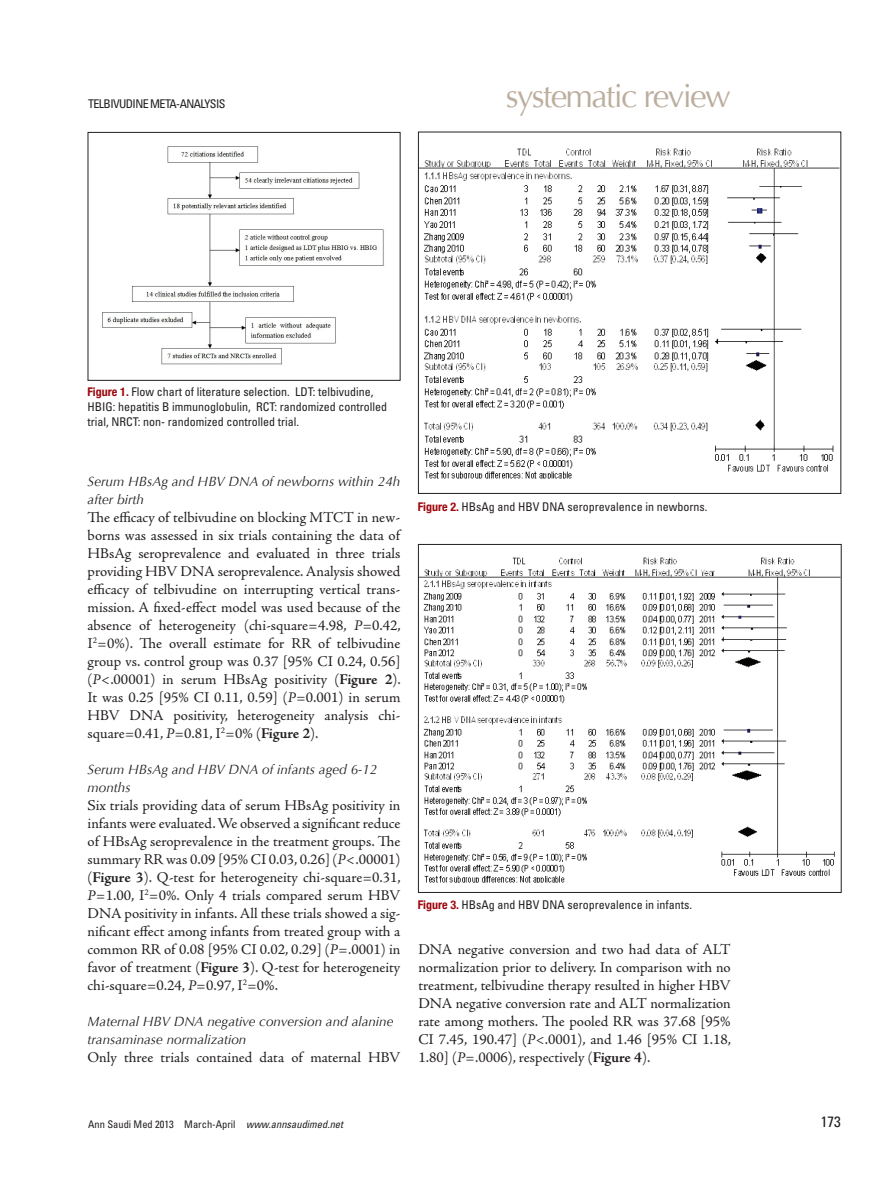
<style>
.page{position:relative;width:893px;height:1191px;background:#fff}
.page>*{position:absolute;margin:0;border:0;box-sizing:border-box;transform-origin:0 0}
.t1{font:33px "Optima";letter-spacing:-.05em;color:#bcae9e}
.t2{font:15px/18px "Adobe Jenson Pro";color:#231f20;text-align:justify}
.t3{font:condensed 15px "Univers LT Std";color:#231f20}
.t4{font:italic 13.5px/18px "Optima";color:#231f20}
.t5{font:condensed 12px/15px "Univers LT Std";color:#231f20}
.t6{font:condensed 12px "Univers LT Std";letter-spacing:-.05em;color:#231f20}
.t7{font:condensed 10.5px "Univers LT Std";color:#231f20}
.s1{font-family:"Helvetica Neue";font-weight:700;color:#9d070d}
.s2{font-style:italic}
.s3{font-weight:700}
</style>
<div class="page">
<img style="left:102px;top:146px;width:282px;height:219px">
<div style="left:88px;top:132px;width:312px;height:249px;border:1px solid #231f20"></div>
<img style="left:420px;top:146px;width:419px;height:333px">
<div style="left:418px;top:132px;width:423px;height:362px;border:1px solid #231f20"></div>
<img style="left:420px;top:557px;width:420px;height:326px">
<div style="left:418px;top:544px;width:424px;height:349px;border:1px solid #231f20"></div>
<p class="t6" style="left:88px;top:96px;width:137px">telbivudine m eta-analysis</p>
<h1 class="t1" style="left:506px;top:76px;width:226px">systematic review</h1>
<p class="t5" style="left:88px;top:384px;width:301px"><span class="s1">Figure 1.</span> Flow chart of literature selection. LDT: telbivudine,<br>HBI G: hepatitis B immunoglobulin, RCT: randomized controlled trial, N RCT: non- randomized controlled trial.</p>
<p class="t4" style="left:88px;top:473px;width:314px">Serum HBsAg and HBV DNA of newborns within 24h after birth</p>
<p class="t2" style="left:88px;top:509px;width:315px">The efficacy of telbivudine on blocking MTCT in new&shy;borns was assessed in six trials containing the data of HBsAg seroprevalence and evaluated in three trials providing HBV DNA seroprevalence. Analysis showed efficacy of telbivudine on interrupting vertical trans&shy;mission. A fixed-effect model was used because of the absence of heterogeneity (chi-square=4.98, <span class="s2">P</span>=0.42, I<sup>2</sup>=0%). The overall estimate for RR of telbivudine group vs. control group was 0.37 [95% CI 0.24, 0.56] (<span class="s2">P</span>&lt;.00001) in serum HBsAg positivity (<span class="s3">Figure 2</span>).<br>It was 0.25 [95% CI 0.11, 0.59] (<span class="s2">P</span>=0.001) in serum HBV DNA positivity, heterogeneity analysis chi&shy;square=0.41, <span class="s2">P</span>=0.81, I<sup>2</sup>=0% (<span class="s3">Figure 2</span>).</p>
<p class="t4" style="left:88px;top:761px;width:291px">Serum HBsAg and HBV DNA of infants aged 6-12 months</p>
<p class="t2" style="left:88px;top:797px;width:315px">Six trials providing data of serum HBsAg positivity in infants were evaluated. We observed a significant reduce of HBsAg seroprevalence in the treatment groups. The summary RR was 0.09 [95% CI 0.03, 0.26] (<span class="s2">P</span>&lt;.00001) (<span class="s3">Figure 3</span>). Q-test for heterogeneity chi-square=0.31, <span class="s2">P</span>=1.00, I<sup>2</sup>=0%. Only 4 trials compared serum HBV DNA positivity in infants. All these trials showed a sig&shy;nificant effect among infants from treated group with a common RR of 0.08 [95% CI 0.02, 0.29] (<span class="s2">P</span>=.0001) in favor of treatment (<span class="s3">Figure 3</span>). Q-test for heterogeneity chi-square=0.24, <span class="s2">P</span>=0.97, I<sup>2</sup>=0%.</p>
<p class="t4" style="left:88px;top:1013px;width:307px">Maternal HBV DNA negative conversion and alanine transaminase normalization</p>
<p class="t2" style="left:88px;top:1049px;width:314px">Only three trials contained data of maternal HBV</p>
<p class="t5" style="left:418px;top:499px;width:291px"><span class="s1">Figure 2.</span> HBsAg and HBV DNA seroprevalence in newborns.</p>
<p class="t5" style="left:418px;top:896px;width:276px"><span class="s1">Figure 3.</span> HBsAg and HBV DNA seroprevalence in infants.</p>
<p class="t2" style="left:418px;top:941px;width:314px">DNA negative conversion and two had data of ALT normalization prior to delivery. In comparison with no treatment, telbivudine therapy resulted in higher HBV DNA negative conversion rate and ALT normalization rate among mothers. The pooled RR was 37.68 [95% CI 7.45, 190.47] (<span class="s2">P</span>&lt;.0001), and 1.46 [95% CI 1.18, 1.80] (<span class="s2">P</span>=.0006), respectively (<span class="s3">Figure 4</span>).</p>
<p class="t7" style="left:88px;top:1118px;width:257px">Ann Saudi Med 2013 March-April <span class="s2">www.annsaudimed.net</span></p>
<p class="t3" style="left:821px;top:1111px;width:21px">173</p>
</div>
